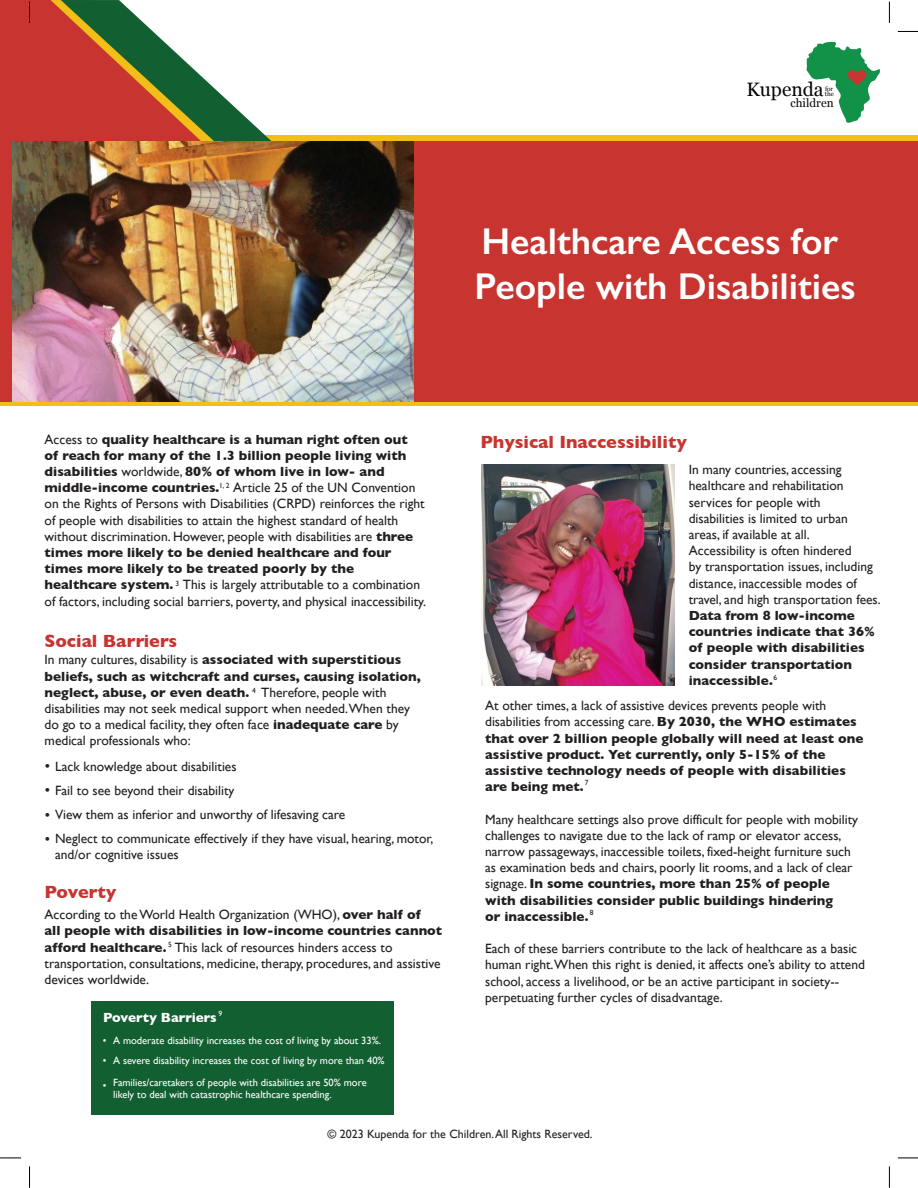
<style>
.page{position:relative;width:918px;height:1188px;background:#fff}
.page>*{position:absolute;margin:0;border:0;box-sizing:border-box;transform-origin:0 0}
.t1{font:600 37.5px/45px "Gill Sans";color:#fff}
.t2{font:19.35px "Georgia";color:#050504}
.t3{font:700 18px "Gill Sans";color:#c83430}
.t4{font:15px "Gill Sans";color:#231f20}
.t5{font:13.5px/16.2px "Gill Sans";color:#231f20}
.t6{font:700 13.5px/16.2px "Gill Sans";color:#231f20}
.t7{font:700 13.5px "Gill Sans";color:#fff}
.t8{font:12px "Gill Sans";color:#231f20}
.t9{font:11.7px "Georgia";color:#050504}
.t10{font:10.5px/21.3px "Gill Sans";color:#fff}
.t11{font:7.5px "Gill Sans";color:#231f20}
.t12{font:7.5px "Gill Sans";color:#fff}
.t13{font:6.3px/5.2px "Georgia";color:#050504}
.s1{font-weight:700}
.s2{font-size:15px}
.s3{font-weight:400}
</style>
<div class="page">
<div style="left:400px;top:141px;width:518px;height:262px;background:#c83430"></div>
<div style="left:264px;top:135px;width:654px;height:6px;background:#f3be18"></div>
<svg style="left:806px;top:42px;width:74px;height:81px"></svg>
<div style="left:0;top:0;width:40px;height:402px;background:#c83430"></div>
<svg style="left:40px;top:0;width:231px;height:141px"></svg>
<svg style="left:898px;top:31px;width:20px;height:1px"></svg>
<svg style="left:0;top:1158px;width:21px;height:1px"></svg>
<svg style="left:898px;top:1158px;width:20px;height:1px"></svg>
<svg style="left:29px;top:2px;width:1px;height:21px"></svg>
<svg style="left:29px;top:1166px;width:1px;height:22px"></svg>
<svg style="left:889px;top:2px;width:1px;height:21px"></svg>
<svg style="left:889px;top:1166px;width:1px;height:22px"></svg>
<img style="left:12px;top:141px;width:401px;height:261px">
<hr style="left:0;top:402px;width:918px;height:4px;background:#f3be18">
<img style="left:482px;top:465px;width:193px;height:220px">
<div style="left:92px;top:1001px;width:302px;height:114px;background:#126032"></div>
<h2 class="t2" style="left:746px;top:75px;width:79px">Kupenda</h2>
<p class="t13" style="left:825px;top:86px;width:10px">for the</p>
<p class="t9" style="left:790px;top:94px;width:45px">children</p>
<h1 class="t1" style="left:475px;top:219px;width:383px">Healthcare Access for<br>People with Disabilities</h1>
<p class="t5" style="left:45px;top:431px;width:383px">Access to <span class="s1">quality healthcare is a human right often out<br>of reach for many of the 1.3 billion people living with disabilities</span> worldwide, <span class="s1">80% of whom live in low- and middle-income countries.</span> Article 25 of the UN Convention on the Rights of Persons with Disabilities (CRPD) reinforces the right of people with disabilities to attain the highest standard of health without discrimination. However, people with disabilities are <span class="s1">three times more likely to be denied healthcare and four times more likely to be treated poorly by the healthcare system.</span> This is largely attributable to a combination of factors, including social barriers, poverty, and physical inaccessibility.</p>
<p class="t11" style="left:219px;top:481px;width:12px">1, 2</p>
<p class="t11" style="left:175px;top:579px;width:5px">3</p>
<h3 class="t3" style="left:44px;top:627px;width:134px">Social Barriers</h3>
<p class="t5" style="left:45px;top:652px;width:378px">In many cultures, disability is <span class="s1">associated with superstitious beliefs, such as witchcraft and curses, causing isolation, neglect, abuse, or even death.</span> Therefore, people with disabilities may not seek medical support when needed.When they do go to a medical facility, they often face <span class="s1">inadequate care</span> by medical professionals who:</p>
<p class="t4" style="left:45px;top:757px;width:7px">•</p>
<p class="t5" style="left:45px;top:782px;width:191px"><span class="s2">•</span> Fail to see beyond their disability</p>
<p class="t5" style="left:55px;top:803px;width:380px;line-height:23.5px;text-indent:-10px"><span class="s2">•</span> View them as inferior and unworthy of lifesaving care<br>Neglect to communicate effectively if they have visual, hearing, motor,</p>
<p class="t5" style="left:55px;top:846px;width:125px">and/or cognitive issues</p>
<p class="t11" style="left:252px;top:686px;width:5px">4</p>
<p class="t5" style="left:55px;top:758px;width:183px">Lack knowledge about disabilities</p>
<p class="t4" style="left:45px;top:830px;width:7px">•</p>
<h3 class="t3" style="left:44px;top:878px;width:73px">Poverty</h3>
<p class="t5" style="left:45px;top:906px;width:399px">According to the World Health Organization (WHO), <span class="s1">over half of<br>all people with disabilities in low-income countries cannot afford healthcare.</span> This lack of resources hinders access to transportation, consultations, medicine, therapy, procedures, and assistive devices worldwide.</p>
<p class="t11" style="left:168px;top:940px;width:5px">5</p>
<p class="t12" style="left:219px;top:1009px;width:5px">9</p>
<p class="t7" style="left:103px;top:1007px;width:115px">Poverty Barriers</p>
<p class="t10" style="left:103px;top:1030px;width:280px">• A moderate disability increases the cost of living by about 33%.</p>
<p class="t10" style="left:113px;top:1050px;width:273px;text-indent:-10px">• A severe disability increases the cost of living by more than 40%<br>Families/caretakers of people with disabilities are 50% more</p>
<p class="t10" style="left:113px;top:1084px;width:220px">likely to deal with catastrophic healthcare spending.</p>
<p class="t10" style="left:103px;top:1075px;width:5px">•</p>
<h3 class="t3" style="left:480px;top:428px;width:208px">Physical Inaccessibility</h3>
<p class="t5" style="left:689px;top:461px;width:194px">In many countries, accessing healthcare and rehabilitation services for people with<br>disabilities is limited to urban areas, if available at all.<br>Accessibility is often hindered<br>by transportation issues, including distance, inaccessible modes of travel, and high transportation fees.</p>
<p class="t6" style="left:689px;top:607px;width:188px">Data from 8 low-income countries indicate that 36% of people with disabilities consider transportation inaccessible.</p>
<p class="t6" style="left:485px;top:697px;width:380px"><span class="s3">At other times, a lack of assistive devices prevents people with disabilities from accessing care.</span> By 2030, the WHO estimates that over 2 billion people globally will need at least one assistive product. Yet currently, only 5-15% of the assistive technology needs of people with disabilities are being met.</p>
<p class="t5" style="left:485px;top:811px;width:375px">Many healthcare settings also prove difficult for people with mobility challenges to navigate due to the lack of ramp or elevator access, narrow passageways, inaccessible toilets, fixed-height furniture such as examination beds and chairs, poorly lit rooms, and a lack of clear signage. <span class="s1">In some countries, more than 25% of people with disabilities consider public buildings hindering<br>or inaccessible.</span></p>
<p class="t5" style="left:485px;top:940px;width:381px">Each of these barriers contribute to the lack of healthcare as a basic human right.When this right is denied, it affects one’s ability to attend school, access a livelihood, or be an active participant in society-- perpetuating further cycles of disadvantage.</p>
<p class="t11" style="left:774px;top:673px;width:5px">6</p>
<p class="t11" style="left:585px;top:778px;width:5px">7</p>
<p class="t11" style="left:590px;top:908px;width:5px">8</p>
<p class="t8" style="left:328px;top:1126px;width:267px">© 2023 Kupenda for the Children. All Rights Reserved.</p>
</div>
